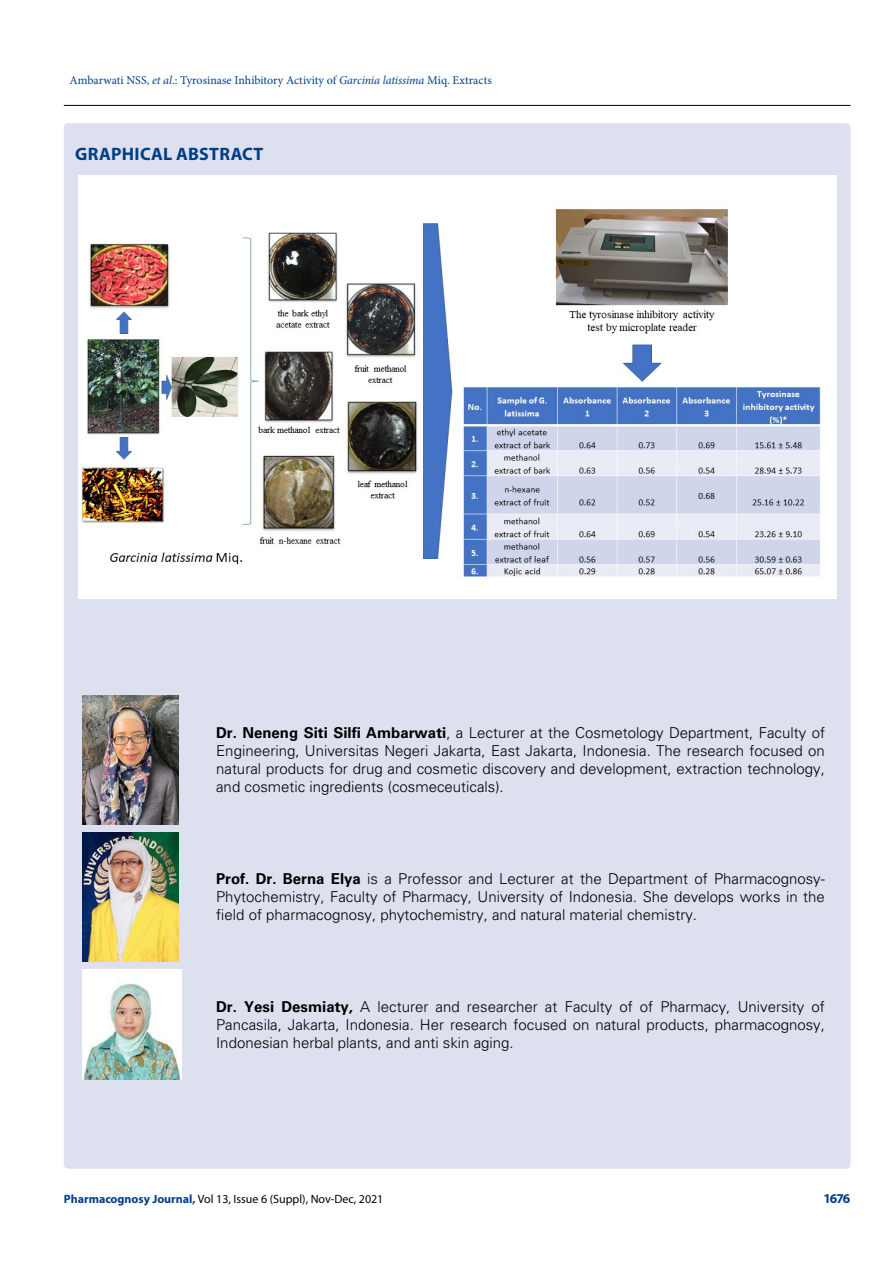
<style>
.page{position:relative;width:893px;height:1263px;background:#fff}
.page>*{position:absolute;margin:0;border:0;box-sizing:border-box;transform-origin:0 0}
.t1{font:700 18px "Myriad Pro";letter-spacing:.015em;color:#003e88}
.t2{font:300 15px/18px "Univers LT Std";color:#000;text-align:justify}
.t3{font:700 13.5px "Myriad Pro";color:#003e88}
.t4{font:12px "Minion Pro";color:#003e88}
.t5{font:12px "Myriad Pro";color:#000}
.s1{font-style:italic}
.s2{font-weight:700}
.s3{font-weight:700;color:#003e88}
</style>
<div class="page">
<hr style="left:64px;top:105px;width:786px;height:1px;background:#000">
<div style="left:64px;top:123px;width:786px;height:1046px;background:#dde0ef;border-radius:4px"></div>
<img style="left:78px;top:175px;width:758px;height:423px">
<img style="left:83px;top:696px;width:96px;height:128px">
<img style="left:83px;top:832px;width:96px;height:129px">
<img style="left:83px;top:970px;width:98px;height:109px">
<p class="t4" style="left:69px;top:72px;width:424px">Ambarwati NSS, <span class="s1">et al</span>.: Tyrosinase Inhibitory Activity of <span class="s1">Garcinia latissima</span> Miq. Extracts</p>
<p class="t1" style="left:75px;top:142px;width:190px">GRAPHICAL ABSTRACT</p>
<p class="t2" style="left:216px;top:724px;width:610px"><span class="s2">Dr. Neneng Siti Silfi Ambarwati</span>, a Lecturer at the Cosmetology Department, Faculty of Engineering, Universitas Negeri Jakarta, East Jakarta, Indonesia. The research focused on natural products for drug and cosmetic discovery and development, extraction technology, and cosmetic ingredients (cosmeceuticals).</p>
<p class="t2" style="left:216px;top:870px;width:610px"><span class="s2">Prof. Dr. Berna Elya</span> is a Professor and Lecturer at the Department of Pharmacognosy-Phytochemistry, Faculty of Pharmacy, University of Indonesia. She develops works in the field of pharmacognosy, phytochemistry, and natural material chemistry.</p>
<p class="t2" style="left:216px;top:997px;width:610px"><span class="s2">Dr. Yesi Desmiaty,</span> A lecturer and researcher at Faculty of of Pharmacy, University of Pancasila, Jakarta, Indonesia. Her research focused on natural products, pharmacognosy, Indonesian herbal plants, and anti skin aging.</p>
<p class="t5" style="left:64px;top:1191px;width:321px"><span class="s3">Pharmacognosy Journal,</span> Vol 13, Issue 6 (Suppl), Nov-Dec, 2021</p>
<p class="t3" style="left:823px;top:1189px;width:29px">1676</p>
</div>
